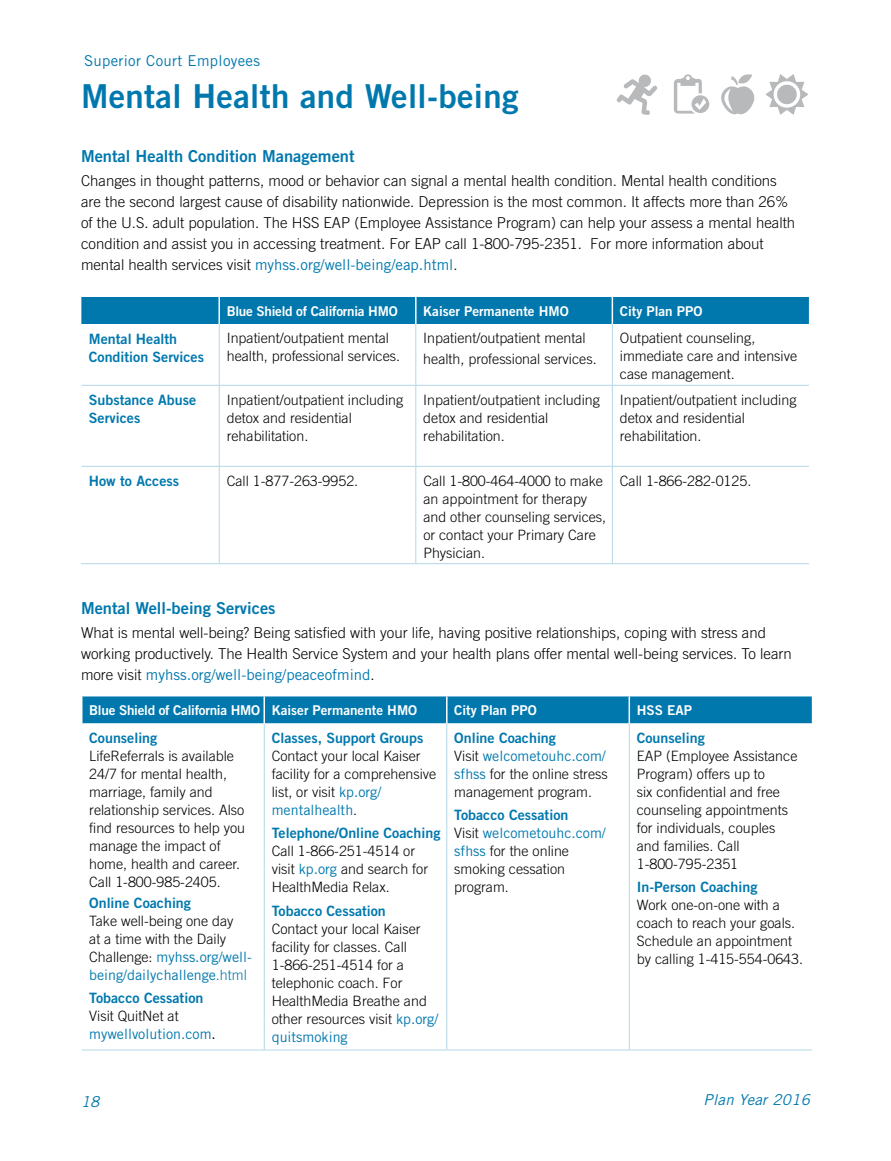
<style>
.page{position:relative;width:891px;height:1161px;background:#fff}
.page>*{position:absolute;margin:0;border:0;box-sizing:border-box;transform-origin:0 0}
.t1{font:33px "Trade Gothic Bold Two";letter-spacing:.01em;color:#0078ae}
.t2{font:16.5px "Trade Gothic Bold Two";color:#0078ae}
.t3{font:300 15px/21px "Trade Gothic";color:#000}
.t4{font:15px "Trade Gothic";letter-spacing:.02em;color:#0078ae}
.t5{font:italic 15px "Trade Gothic";letter-spacing:.02em;color:#0078ae}
.t6{font:300 14.25px/18px "Trade Gothic";color:#000}
.t7{font:14.25px/18px "Trade Gothic Bold Two";color:#0078ae}
.t8{font:14.25px/18px "Trade Gothic";color:#0078ae}
.t9{font:13.5px "Trade Gothic Bold Two";letter-spacing:-.02em;color:#fff}
.t10{font:13.5px "Trade Gothic Bold Two";color:#fff}
.s1{font-weight:400;color:#0078ae}
.s2{color:#0078ae}
.s3{font-weight:300;color:#000}
.s4{color:#000}
</style>
<div class="page">
<svg style="left:81px;top:324px;width:728px;height:239px"></svg>
<hr style="left:82px;top:385px;width:137px;height:1px;background:#b3d7e7">
<hr style="left:219px;top:385px;width:197px;height:1px;background:#b3d7e7">
<hr style="left:416px;top:385px;width:196px;height:1px;background:#b3d7e7">
<hr style="left:612px;top:385px;width:197px;height:1px;background:#b3d7e7">
<hr style="left:82px;top:466px;width:137px;height:1px;background:#b3d7e7">
<hr style="left:219px;top:466px;width:197px;height:1px;background:#b3d7e7">
<hr style="left:416px;top:466px;width:196px;height:1px;background:#b3d7e7">
<hr style="left:612px;top:466px;width:197px;height:1px;background:#b3d7e7">
<hr style="left:81px;top:563px;width:138px;height:1px;background:#b3d7e7">
<hr style="left:219px;top:563px;width:197px;height:1px;background:#b3d7e7">
<hr style="left:416px;top:563px;width:196px;height:1px;background:#b3d7e7">
<hr style="left:612px;top:563px;width:197px;height:1px;background:#b3d7e7">
<hr style="left:219px;top:324px;width:1px;height:61px;background:#b3d7e7">
<hr style="left:415px;top:324px;width:1px;height:61px;background:#b3d7e7">
<hr style="left:612px;top:324px;width:1px;height:61px;background:#b3d7e7">
<hr style="left:219px;top:386px;width:1px;height:80px;background:#b3d7e7">
<hr style="left:415px;top:386px;width:1px;height:80px;background:#b3d7e7">
<hr style="left:612px;top:386px;width:1px;height:80px;background:#b3d7e7">
<hr style="left:219px;top:467px;width:1px;height:96px;background:#b3d7e7">
<hr style="left:415px;top:467px;width:1px;height:96px;background:#b3d7e7">
<hr style="left:612px;top:467px;width:1px;height:96px;background:#b3d7e7">
<div style="left:81px;top:297px;width:728px;height:27px;background:#0078ae"></div>
<hr style="left:218px;top:297px;width:2px;height:27px;background:#fff">
<svg style="left:82px;top:723px;width:730px;height:327px"></svg>
<hr style="left:82px;top:1050px;width:182px;height:1px;background:#b3d7e7">
<hr style="left:264px;top:1050px;width:183px;height:1px;background:#b3d7e7">
<hr style="left:447px;top:1050px;width:182px;height:1px;background:#b3d7e7">
<hr style="left:629px;top:1050px;width:183px;height:1px;background:#b3d7e7">
<hr style="left:629px;top:723px;width:1px;height:327px;background:#b3d7e7">
<hr style="left:264px;top:723px;width:1px;height:327px;background:#b3d7e7">
<hr style="left:446px;top:723px;width:1px;height:327px;background:#b3d7e7">
<div style="left:81px;top:696px;width:731px;height:27px;background:#0078ae"></div>
<svg style="left:721px;top:74px;width:34px;height:41px"></svg>
<svg style="left:616px;top:74px;width:41px;height:41px"></svg>
<svg style="left:674px;top:74px;width:35px;height:40px"></svg>
<svg style="left:765px;top:74px;width:44px;height:41px"></svg>
<p class="t4" style="left:84px;top:51px;width:178px">Superior Court Employees</p>
<h1 class="t1" style="left:81px;top:75px;width:439px">Mental Health and Well-being</h1>
<p class="t2" style="left:81px;top:146px;width:275px">Mental Health Condition Management</p>
<p class="t3" style="left:81px;top:170px;width:716px">Changes in thought patterns, mood or behavior can signal a mental health condition. Mental health conditions are the second largest cause of disability nationwide. Depression is the most common. It affects more than 26% of the U.S. adult population. The HSS EAP (Employee Assistance Program) can help your assess a mental health condition and assist you in accessing treatment. For EAP call 1-800-795-2351. For more information about mental health services visit <span class="s1">myhss.org/well-being/eap.html</span>.</p>
<p class="t9" style="left:227px;top:303px;width:172px">Blue Shield of California HMO</p>
<p class="t10" style="left:423px;top:303px;width:147px">Kaiser Permanente HMO</p>
<p class="t10" style="left:620px;top:303px;width:84px">City Plan PPO</p>
<p class="t7" style="left:89px;top:329px;width:117px">Mental Health<br>Condition Services</p>
<p class="t6" style="left:227px;top:329px;width:175px">Inpatient/outpatient mental health, professional services.</p>
<p class="t6" style="left:423px;top:328px;width:175px;line-height:20.7px">Inpatient/outpatient mental health, professional services.</p>
<p class="t6" style="left:620px;top:329px;width:179px">Outpatient counseling, immediate care and intensive case management.</p>
<p class="t7" style="left:89px;top:391px;width:109px">Substance Abuse<br>Services</p>
<p class="t6" style="left:227px;top:390px;width:178px">Inpatient/outpatient including detox and residential rehabilitation.</p>
<p class="t6" style="left:423px;top:390px;width:178px">Inpatient/outpatient including detox and residential rehabilitation.</p>
<p class="t6" style="left:620px;top:390px;width:178px">Inpatient/outpatient including detox and residential rehabilitation.</p>
<p class="t7" style="left:89px;top:472px;width:92px">How to Access</p>
<p class="t6" style="left:227px;top:471px;width:133px">Call 1-877-263-9952.</p>
<p class="t6" style="left:423px;top:471px;width:184px">Call 1-800-464-4000 to make an appointment for therapy and other counseling services, or contact your Primary Care<br>Physician.</p>
<p class="t6" style="left:620px;top:471px;width:133px">Call 1-866-282-0125.</p>
<p class="t2" style="left:81px;top:598px;width:196px">Mental Well-being Services</p>
<p class="t3" style="left:81px;top:622px;width:712px">What is mental well-being? Being satisfied with your life, having positive relationships, coping with stress and working productively. The Health Service System and your health plans offer mental well-being services. To learn more visit <span class="s1">myhss.org/well-being/peaceofmind</span>.</p>
<p class="t9" style="left:89px;top:702px;width:329px">Blue Shield of California HMO Kaiser Permanente HMO</p>
<p class="t10" style="left:454px;top:702px;width:84px">City Plan PPO</p>
<p class="t10" style="left:637px;top:702px;width:57px">HSS EAP</p>
<p class="t7" style="left:89px;top:729px;width:70px">Counseling</p>
<p class="t6" style="left:89px;top:747px;width:157px">LifeReferrals is available<br>24/7 for mental health, marriage, family and relationship services. Also find resources to help you manage the impact of home, health and career.<br>Call 1-800-985-2405.</p>
<p class="t7" style="left:89px;top:893px;width:103px">Online Coaching</p>
<p class="t6" style="left:89px;top:912px;width:164px">Take well-being one day<br>at a time with the Daily<br>Challenge: <span class="s1">myhss.org/well&shy;being/dailychallenge</span><span class="s2">.html</span></p>
<p class="t7" style="left:89px;top:989px;width:116px">Tobacco Cessation</p>
<p class="t8" style="left:89px;top:1007px;width:128px"><span class="s3">Visit QuitNet at </span>mywellvolution.com<span class="s4">.</span></p>
<p class="t7" style="left:637px;top:729px;width:70px">Counseling</p>
<p class="t6" style="left:637px;top:747px;width:162px">EAP (Employee Assistance<br>Program) offers up to<br>six confidential and free counseling appointments for individuals, couples and families. Call<br>1-800-795-2351</p>
<p class="t7" style="left:637px;top:878px;width:122px">In-Person Coaching</p>
<p class="t6" style="left:637px;top:896px;width:168px">Work one-on-one with a coach to reach your goals.<br>Schedule an appointment by calling 1-415-554-0643.</p>
<p class="t7" style="left:454px;top:729px;width:103px">Online Coaching</p>
<p class="t6" style="left:454px;top:747px;width:155px">Visit <span class="s1">welcometouhc.com/ sfhss</span> for the online stress management program.</p>
<p class="t7" style="left:454px;top:806px;width:116px">Tobacco Cessation</p>
<p class="t6" style="left:454px;top:824px;width:153px">Visit <span class="s1">welcometouhc.com/ sfhss</span> for the online smoking cessation program.</p>
<p class="t7" style="left:272px;top:729px;width:153px">Classes, Support Groups</p>
<p class="t6" style="left:272px;top:747px;width:166px">Contact your local Kaiser facility for a comprehensive list, or visit <span class="s1">kp.org/ mentalhealth</span>.</p>
<p class="t7" style="left:272px;top:824px;width:170px">Telephone/Online Coaching</p>
<p class="t6" style="left:272px;top:842px;width:158px">Call 1-866-251-4514 or visit <span class="s1">kp.org</span> and search for<br>HealthMedia Relax.</p>
<p class="t7" style="left:272px;top:902px;width:116px">Tobacco Cessation</p>
<p class="t6" style="left:272px;top:920px;width:168px">Contact your local Kaiser facility for classes. Call<br>1-866-251-4514 for a telephonic coach. For<br>HealthMedia Breathe and other resources visit <span class="s1">kp.org/ quitsmoking</span></p>
<p class="t5" style="left:81px;top:1092px;width:20px">18</p>
<p class="t5" style="left:704px;top:1090px;width:108px">Plan Year 2016</p>
</div>
